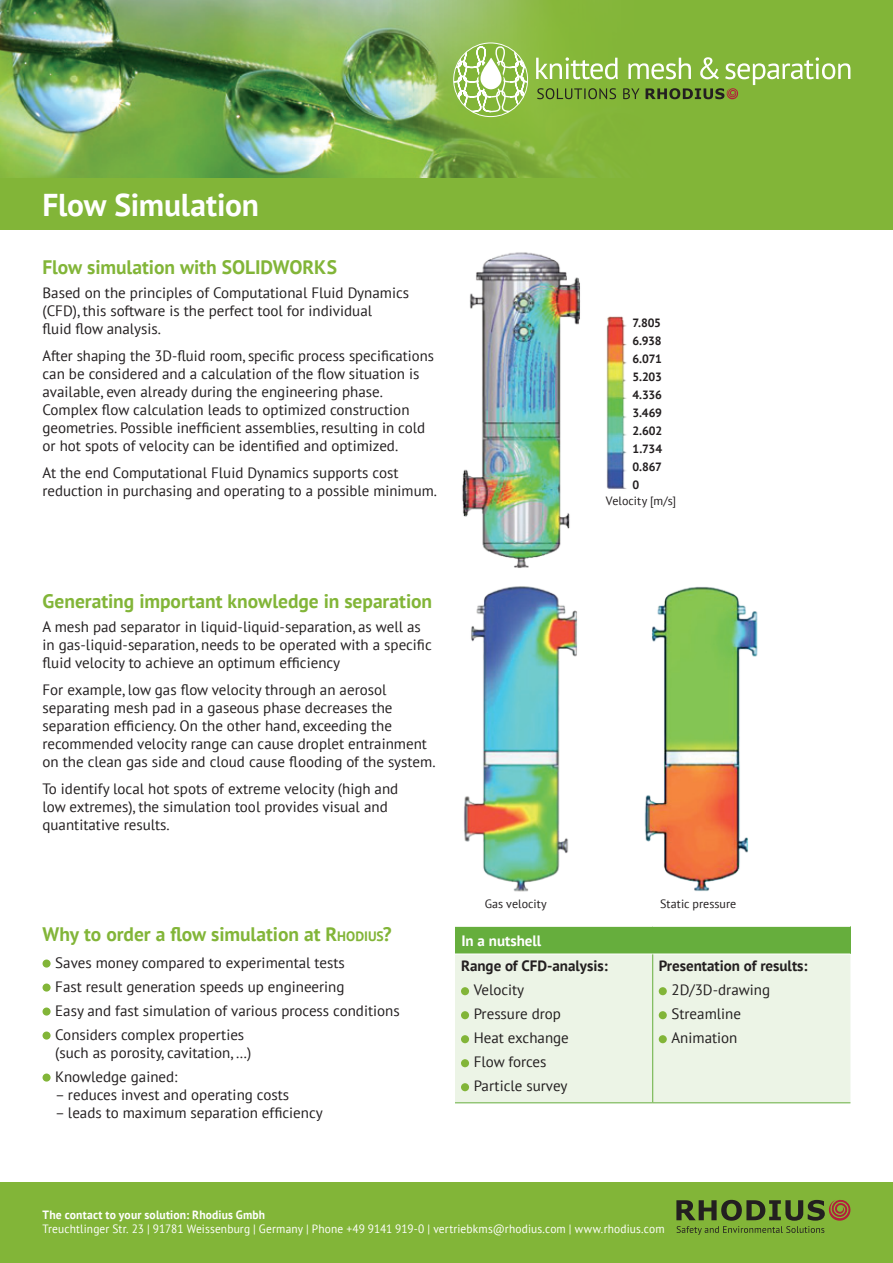
<style>
.page{position:relative;width:893px;height:1263px;background:#fff}
.page>*{position:absolute;margin:0;border:0;box-sizing:border-box;transform-origin:0 0}
.t1{font:700 31.5px "PT Sans";letter-spacing:-.005em;color:#fff}
.t2{font:700 19.5px "PT Sans";color:#82b538}
.t3{font:15px/18px "PT Sans";color:#231f20}
.t4{font:700 15px "PT Sans";color:#231f20}
.t5{font:700 15px "PT Sans";color:#fff}
.t6{font:12px "PT Sans";letter-spacing:.015em;color:#fff;scale:.95 1}
.t7{font:700 12px/18px "PT Sans";letter-spacing:-.02em;color:#231f20;text-align:justify}
.t8{font:12px "PT Sans";letter-spacing:.005em;color:#231f20}
.t9{font:700 12px "PT Sans";letter-spacing:.015em;color:#fff}
.s1{font-style:inherit}
.s2{font-size:13.65px}
</style>
<div class="page">
<img style="left:0;top:0;width:893px;height:179px">
<div style="left:0;top:1182px;width:893px;height:81px;background:#82b538"></div>
<svg style="left:454px;top:43px;width:74px;height:74px"></svg>
<svg style="left:454px;top:47px;width:74px;height:66px"></svg>
<svg style="left:536px;top:57px;width:314px;height:43px;background:#8fb753"></svg>
<div style="left:0;top:179px;width:893px;height:51px;background:#82b538"></div>
<svg style="left:676px;top:1199px;width:175px;height:36px"></svg>
<div style="left:43px;top:959px;width:8px;height:8px;background:#82b538;border-radius:50%"></div>
<div style="left:43px;top:983px;width:8px;height:8px;background:#82b538;border-radius:50%"></div>
<div style="left:43px;top:1007px;width:8px;height:8px;background:#82b538;border-radius:50%"></div>
<div style="left:43px;top:1031px;width:8px;height:8px;background:#82b538;border-radius:50%"></div>
<div style="left:43px;top:1073px;width:8px;height:8px;background:#82b538;border-radius:50%"></div>
<div style="left:455px;top:926px;width:395px;height:28px;background:#66ae3d"></div>
<div style="left:455px;top:955px;width:395px;height:147px;background:#ecf4e6"></div>
<hr style="left:455px;top:926px;width:198px;height:1px;background:#fff">
<hr style="left:653px;top:926px;width:197px;height:1px;background:#fff">
<hr style="left:652px;top:954px;width:1px;height:148px;background:#66ae3d">
<hr style="left:455px;top:1102px;width:198px;height:1px;background:#66ae3d">
<hr style="left:653px;top:1102px;width:197px;height:1px;background:#66ae3d">
<div style="left:461px;top:987px;width:8px;height:8px;background:#82b538;border-radius:50%"></div>
<div style="left:461px;top:1011px;width:8px;height:8px;background:#82b538;border-radius:50%"></div>
<div style="left:461px;top:1035px;width:8px;height:8px;background:#82b538;border-radius:50%"></div>
<div style="left:461px;top:1059px;width:8px;height:8px;background:#82b538;border-radius:50%"></div>
<div style="left:461px;top:1083px;width:8px;height:8px;background:#82b538;border-radius:50%"></div>
<div style="left:659px;top:987px;width:8px;height:8px;background:#82b538;border-radius:50%"></div>
<div style="left:659px;top:1011px;width:8px;height:8px;background:#82b538;border-radius:50%"></div>
<div style="left:659px;top:1035px;width:8px;height:8px;background:#82b538;border-radius:50%"></div>
<img style="left:606px;top:316px;width:21px;height:173px">
<img style="left:462px;top:252px;width:119px;height:316px">
<img style="left:464px;top:586px;width:114px;height:306px">
<img style="left:644px;top:586px;width:114px;height:305px">
<h1 class="t1" style="left:43px;top:184px;width:218px">Flow Simulation</h1>
<h2 class="t2" style="left:43px;top:254px;width:296px">Flow simulation with SOLIDWORKS</h2>
<p class="t3" style="left:43px;top:283px;width:368px">Based on the principles of Computational Fluid Dynamics (CFD), this software is the perfect tool for individual<br>fluid flow analysis.</p>
<p class="t3" style="left:43px;top:346px;width:393px">After shaping the 3D-fluid room, specific process specifications can be considered and a calculation of the flow situation is available, even already during the engineering phase.<br>Complex flow calculation leads to optimized construction geometries. Possible inefficient assemblies, resulting in cold or hot spots of velocity can be identified and optimized.</p>
<p class="t3" style="left:43px;top:463px;width:396px">At the end Computational Fluid Dynamics supports cost reduction in purchasing and operating to a possible minimum.</p>
<p class="t7" style="left:632px;top:313px;width:31px">7.805<br>6.938<br>6.071<br>5.203<br>4.336<br>3.469<br>2.602<br>1.734<br>0.867<br>0</p>
<p class="t8" style="left:606px;top:493px;width:72px">Velocity [m/s]</p>
<h2 class="t2" style="left:43px;top:588px;width:391px">Generating important knowledge in separation</h2>
<p class="t3" style="left:43px;top:617px;width:391px">A mesh pad separator in liquid-liquid-separation, as well as in gas-liquid-separation, needs to be operated with a specific fluid velocity to achieve an optimum efficiency</p>
<p class="t3" style="left:43px;top:680px;width:395px">For example, low gas flow velocity through an aerosol separating mesh pad in a gaseous phase decreases the separation efficiency. On the other hand, exceeding the recommended velocity range can cause droplet entrainment on the clean gas side and cloud cause flooding of the system.</p>
<p class="t3" style="left:43px;top:779px;width:357px">To identify local hot spots of extreme velocity (high and low extremes), the simulation tool provides visual and quantitative results.</p>
<h2 class="t2" style="left:43px;top:921px;width:351px">Why to order a flow simulation at <span class="s1">R</span><span class="s2">HODIUS</span>?</h2>
<p class="t3" style="left:55px;top:950px;width:346px;line-height:24px">Saves money compared to experimental tests<br>Fast result generation speeds up engineering<br>Easy and fast simulation of various process conditions Considers complex properties</p>
<p class="t3" style="left:55px;top:1040px;width:198px;line-height:24px">(such as porosity, cavitation, …)<br>Knowledge gained:</p>
<p class="t3" style="left:55px;top:1085px;width:235px">– reduces invest and operating costs</p>
<p class="t3" style="left:55px;top:1103px;width:269px">– leads to maximum separation efficiency</p>
<p class="t8" style="left:485px;top:895px;width:64px">Gas velocity</p>
<p class="t8" style="left:660px;top:895px;width:78px">Static pressure</p>
<p class="t5" style="left:461px;top:930px;width:81px">In a nutshell</p>
<p class="t4" style="left:461px;top:956px;width:148px">Range of CFD-analysis:</p>
<p class="t3" style="left:474px;top:978px;width:97px;line-height:24px">Velocity<br>Pressure drop<br>Heat exchange<br>Flow forces<br>Particle survey</p>
<p class="t4" style="left:659px;top:956px;width:150px">Presentation of results:</p>
<p class="t3" style="left:671px;top:978px;width:100px;line-height:24px">2D/3D-drawing<br>Streamline<br>Animation</p>
<p class="t9" style="left:43px;top:1206px;width:224px">The contact to your solution: Rhodius Gmbh</p>
<p class="t6" style="left:43px;top:1221px;width:656px">Treuchtlinger Str. 23 | 91781 Weissenburg | Germany | Phone +49 9141 919-0 | vertriebkms@rhodius.com | www.rhodius.com</p>
</div>
